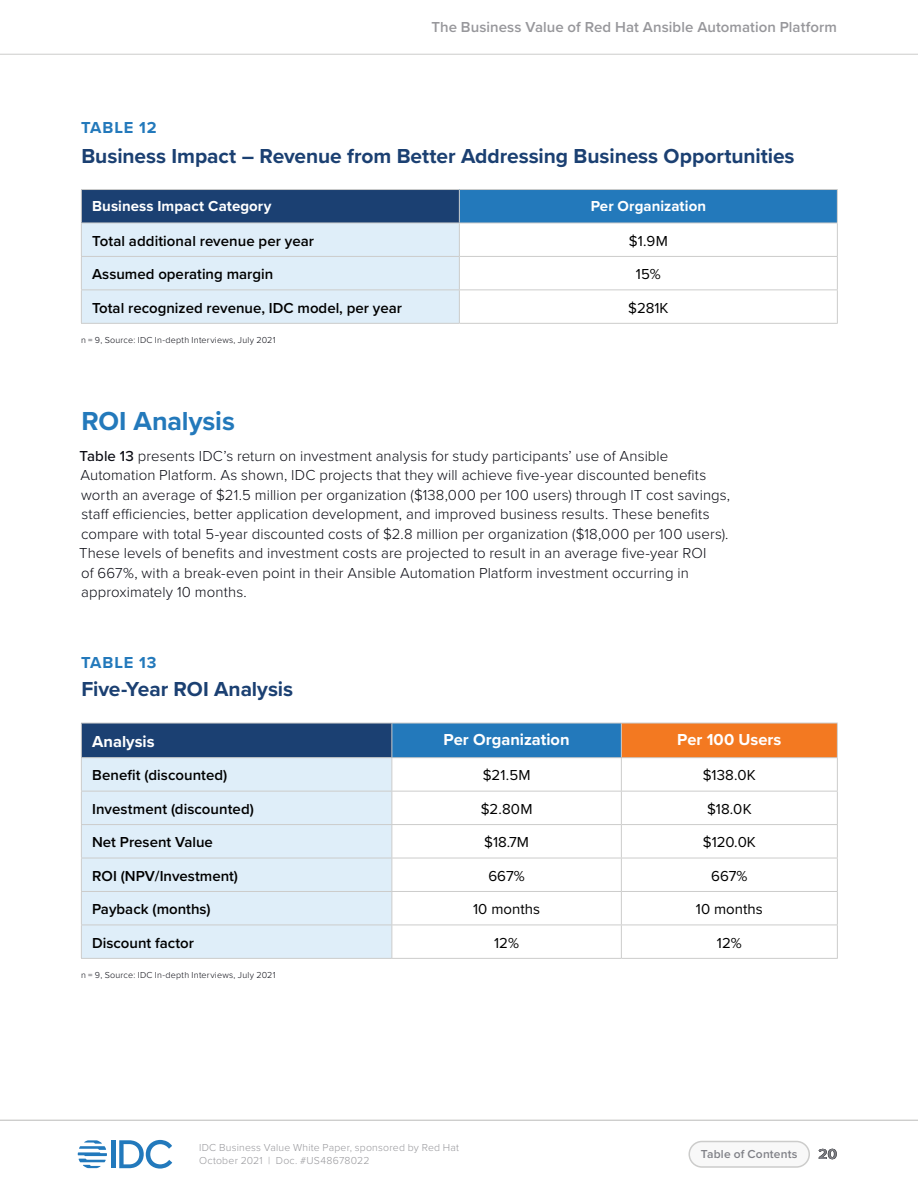
<style>
.page{position:relative;width:918px;height:1188px;background:#fff}
.page>*{position:absolute;margin:0;border:0;box-sizing:border-box;transform-origin:0 0}
.t1{font:700 27px "Proxima Nova";letter-spacing:-.005em;color:#2379bb}
.t2{font:700 21px "Proxima Nova";letter-spacing:-.005em;color:#1b4072}
.t3{font:700 16.5px "Proxima Nova";color:#fff}
.t4{font:700 16.5px "Proxima Nova";letter-spacing:.045em;color:#2379bb}
.t5{font:300 15px/19.5px "Proxima Nova";letter-spacing:.005em;color:#0a0b13}
.t6{font:600 15px "Proxima Nova";color:#000}
.t7{font:15px "Proxima Nova";color:#000}
.t8{font:600 15px "Proxima Nova";letter-spacing:.005em;color:#97979b}
.t9{font:700 15px "Proxima Nova";letter-spacing:.005em;color:#fff}
.t10{font:700 15px "Proxima Nova";color:#000}
.t11{font:600 12px "Proxima Nova";letter-spacing:.015em;color:#808187}
.t12{font:300 10.5px/13.5px "Proxima Nova";letter-spacing:.02em;color:#97979b}
.t13{font:300 9px "Proxima Nova";letter-spacing:.025em;color:#0a0b13}
.s1{font-weight:500}
</style>
<div class="page">
<div style="left:689px;top:1142px;width:120px;height:25px;background:#f8f8f8;border-radius:13px"></div>
<div style="left:688px;top:1141px;width:122px;height:27px;border:2px solid #cccccb;border-radius:13px"></div>
<hr style="left:0;top:1120px;width:918px;height:1px;background:#cccccb">
<div style="left:111px;top:1140px;width:5px;height:28px;background:#2279bc"></div>
<svg style="left:119px;top:1140px;width:53px;height:29px"></svg>
<svg style="left:78px;top:1140px;width:29px;height:28px"></svg>
<hr style="left:0;top:54px;width:918px;height:1px;background:#cccccb">
<div style="left:81px;top:723px;width:311px;height:35px;background:#1b4072"></div>
<div style="left:392px;top:723px;width:229px;height:35px;background:#2379bb"></div>
<div style="left:621px;top:723px;width:216px;height:35px;background:#f37921"></div>
<div style="left:82px;top:758px;width:310px;height:200px;background:#dfeef9"></div>
<hr style="left:392px;top:723px;width:229px;height:1px;background:#cccccb">
<hr style="left:621px;top:723px;width:217px;height:1px;background:#cccccb">
<hr style="left:621px;top:723px;width:1px;height:34px;background:#cccccb">
<hr style="left:837px;top:723px;width:1px;height:34px;background:#cccccb">
<hr style="left:81px;top:758px;width:1px;height:33px;background:#cccccb">
<hr style="left:392px;top:757px;width:229px;height:1px;background:#cccccb">
<hr style="left:392px;top:758px;width:1px;height:33px;background:#cccccb">
<hr style="left:621px;top:757px;width:217px;height:1px;background:#cccccb">
<hr style="left:621px;top:758px;width:1px;height:33px;background:#cccccb">
<hr style="left:837px;top:758px;width:1px;height:33px;background:#cccccb">
<hr style="left:81px;top:791px;width:311px;height:1px;background:#cccccb">
<hr style="left:81px;top:792px;width:1px;height:32px;background:#cccccb">
<hr style="left:392px;top:791px;width:229px;height:1px;background:#cccccb">
<hr style="left:392px;top:792px;width:1px;height:32px;background:#cccccb">
<hr style="left:621px;top:791px;width:217px;height:1px;background:#cccccb">
<hr style="left:621px;top:792px;width:1px;height:32px;background:#cccccb">
<hr style="left:837px;top:792px;width:1px;height:32px;background:#cccccb">
<hr style="left:81px;top:824px;width:311px;height:1px;background:#cccccb">
<hr style="left:81px;top:825px;width:1px;height:33px;background:#cccccb">
<hr style="left:392px;top:824px;width:229px;height:1px;background:#cccccb">
<hr style="left:392px;top:825px;width:1px;height:33px;background:#cccccb">
<hr style="left:621px;top:824px;width:217px;height:1px;background:#cccccb">
<hr style="left:621px;top:825px;width:1px;height:33px;background:#cccccb">
<hr style="left:837px;top:825px;width:1px;height:33px;background:#cccccb">
<hr style="left:81px;top:858px;width:311px;height:1px;background:#cccccb">
<hr style="left:81px;top:858px;width:1px;height:33px;background:#cccccb">
<hr style="left:392px;top:858px;width:229px;height:1px;background:#cccccb">
<hr style="left:392px;top:858px;width:1px;height:33px;background:#cccccb">
<hr style="left:621px;top:858px;width:217px;height:1px;background:#cccccb">
<hr style="left:621px;top:858px;width:1px;height:33px;background:#cccccb">
<hr style="left:837px;top:858px;width:1px;height:33px;background:#cccccb">
<hr style="left:81px;top:891px;width:311px;height:1px;background:#cccccb">
<hr style="left:81px;top:892px;width:1px;height:33px;background:#cccccb">
<hr style="left:392px;top:891px;width:229px;height:1px;background:#cccccb">
<hr style="left:392px;top:892px;width:1px;height:33px;background:#cccccb">
<hr style="left:621px;top:891px;width:217px;height:1px;background:#cccccb">
<hr style="left:621px;top:892px;width:1px;height:33px;background:#cccccb">
<hr style="left:837px;top:892px;width:1px;height:33px;background:#cccccb">
<hr style="left:81px;top:925px;width:311px;height:1px;background:#cccccb">
<hr style="left:81px;top:925px;width:1px;height:33px;background:#cccccb">
<hr style="left:392px;top:925px;width:229px;height:1px;background:#cccccb">
<hr style="left:392px;top:925px;width:1px;height:33px;background:#cccccb">
<hr style="left:621px;top:925px;width:217px;height:1px;background:#cccccb">
<hr style="left:621px;top:925px;width:1px;height:33px;background:#cccccb">
<hr style="left:837px;top:925px;width:1px;height:33px;background:#cccccb">
<hr style="left:81px;top:958px;width:311px;height:1px;background:#cccccb">
<hr style="left:392px;top:958px;width:229px;height:1px;background:#cccccb">
<hr style="left:621px;top:958px;width:217px;height:1px;background:#cccccb">
<hr style="left:81px;top:723px;width:311px;height:1px;background:#cccccb">
<hr style="left:81px;top:723px;width:1px;height:34px;background:#cccccb">
<hr style="left:392px;top:723px;width:1px;height:34px;background:#cccccb">
<hr style="left:81px;top:757px;width:311px;height:1px;background:#cccccb">
<div style="left:81px;top:190px;width:378px;height:33px;background:#1b4072"></div>
<div style="left:459px;top:190px;width:378px;height:33px;background:#2379bb"></div>
<div style="left:82px;top:224px;width:377px;height:99px;background:#dfeef9"></div>
<hr style="left:459px;top:189px;width:379px;height:1px;background:#cccccb">
<hr style="left:837px;top:190px;width:1px;height:33px;background:#cccccb">
<hr style="left:81px;top:223px;width:1px;height:33px;background:#cccccb">
<hr style="left:459px;top:223px;width:379px;height:1px;background:#cccccb">
<hr style="left:459px;top:223px;width:1px;height:33px;background:#cccccb">
<hr style="left:837px;top:223px;width:1px;height:33px;background:#cccccb">
<hr style="left:81px;top:256px;width:378px;height:1px;background:#cccccb">
<hr style="left:81px;top:257px;width:1px;height:32px;background:#cccccb">
<hr style="left:459px;top:256px;width:379px;height:1px;background:#cccccb">
<hr style="left:459px;top:257px;width:1px;height:32px;background:#cccccb">
<hr style="left:837px;top:257px;width:1px;height:32px;background:#cccccb">
<hr style="left:81px;top:289px;width:378px;height:1px;background:#cccccb">
<hr style="left:81px;top:290px;width:1px;height:33px;background:#cccccb">
<hr style="left:459px;top:289px;width:379px;height:1px;background:#cccccb">
<hr style="left:459px;top:290px;width:1px;height:33px;background:#cccccb">
<hr style="left:837px;top:290px;width:1px;height:33px;background:#cccccb">
<hr style="left:81px;top:323px;width:378px;height:1px;background:#cccccb">
<hr style="left:459px;top:323px;width:379px;height:1px;background:#cccccb">
<hr style="left:81px;top:189px;width:378px;height:1px;background:#cccccb">
<hr style="left:81px;top:190px;width:1px;height:33px;background:#cccccb">
<hr style="left:459px;top:190px;width:1px;height:33px;background:#cccccb">
<hr style="left:81px;top:223px;width:378px;height:1px;background:#cccccb">
<p class="t8" style="left:431px;top:16px;width:407px">The Business Value of Red Hat Ansible Automation Platform</p>
<p class="t4" style="left:81px;top:115px;width:77px">TABLE 12</p>
<p class="t2" style="left:81px;top:140px;width:715px">Business Impact – Revenue from Better Addressing Business Opportunities</p>
<p class="t9" style="left:92px;top:194px;width:181px">Business Impact Category</p>
<p class="t9" style="left:591px;top:194px;width:117px">Per Organization</p>
<p class="t6" style="left:92px;top:229px;width:223px">Total additional revenue per year</p>
<p class="t7" style="left:629px;top:229px;width:40px">$1.9M</p>
<p class="t6" style="left:92px;top:263px;width:183px">Assumed operating margin</p>
<p class="t7" style="left:636px;top:263px;width:26px">15%</p>
<p class="t6" style="left:92px;top:296px;width:311px">Total recognized revenue, IDC model, per year</p>
<p class="t7" style="left:628px;top:296px;width:42px">$281K</p>
<p class="t13" style="left:81px;top:333px;width:196px">n = 9, Source: IDC In-depth Interviews, July 2021</p>
<p class="t1" style="left:81px;top:401px;width:155px">ROI Analysis</p>
<p class="t5" style="left:79px;top:445px;width:653px"><span class="s1">Table 13</span> presents IDC’s return on investment analysis for study participants’ use of Ansible Automation Platform. As shown, IDC projects that they will achieve five-year discounted benefits worth an average of $21.5 million per organization ($138,000 per 100 users) through IT cost savings, staff efficiencies, better application development, and improved business results. These benefits compare with total 5-year discounted costs of $2.8 million per organization ($18,000 per 100 users).<br>These levels of benefits and investment costs are projected to result in an average five-year ROI<br>of 667%, with a break-even point in their Ansible Automation Platform investment occurring in approximately 10 months.</p>
<p class="t4" style="left:81px;top:650px;width:77px">TABLE 13</p>
<p class="t2" style="left:81px;top:673px;width:213px">Five-Year ROI Analysis</p>
<p class="t3" style="left:92px;top:729px;width:64px">Analysis</p>
<p class="t3" style="left:444px;top:728px;width:128px">Per Organization</p>
<p class="t3" style="left:677px;top:728px;width:106px">Per 100 Users</p>
<p class="t6" style="left:92px;top:764px;width:137px">Benefit (discounted)</p>
<p class="t7" style="left:483px;top:764px;width:49px">$21.5M</p>
<p class="t7" style="left:703px;top:764px;width:55px">$138.0K</p>
<p class="t6" style="left:92px;top:798px;width:163px">Investment (discounted)</p>
<p class="t7" style="left:481px;top:798px;width:53px">$2.80M</p>
<p class="t7" style="left:707px;top:798px;width:46px">$18.0K</p>
<p class="t6" style="left:92px;top:831px;width:122px">Net Present Value</p>
<p class="t7" style="left:484px;top:831px;width:47px">$18.7M</p>
<p class="t7" style="left:703px;top:831px;width:55px">$120.0K</p>
<p class="t6" style="left:92px;top:864px;width:147px">ROI (NPV/Investment)</p>
<p class="t7" style="left:488px;top:864px;width:38px">667%</p>
<p class="t7" style="left:711px;top:864px;width:38px">667%</p>
<p class="t6" style="left:92px;top:898px;width:120px">Payback (months)</p>
<p class="t7" style="left:473px;top:898px;width:68px">10 months</p>
<p class="t7" style="left:696px;top:898px;width:68px">10 months</p>
<p class="t6" style="left:92px;top:931px;width:103px">Discount factor</p>
<p class="t7" style="left:494px;top:931px;width:26px">12%</p>
<p class="t7" style="left:717px;top:931px;width:26px">12%</p>
<p class="t13" style="left:81px;top:968px;width:196px">n = 9, Source: IDC In-depth Interviews, July 2021</p>
<p class="t12" style="left:199px;top:1140px;width:262px">IDC Business Value White Paper, sponsored by Red Hat<br>October 2021 | Doc. #US48678022</p>
<p class="t11" style="left:701px;top:1145px;width:98px">Table of Contents</p>
<p class="t10" style="left:819px;top:1142px;width:20px">20</p>
</div>
